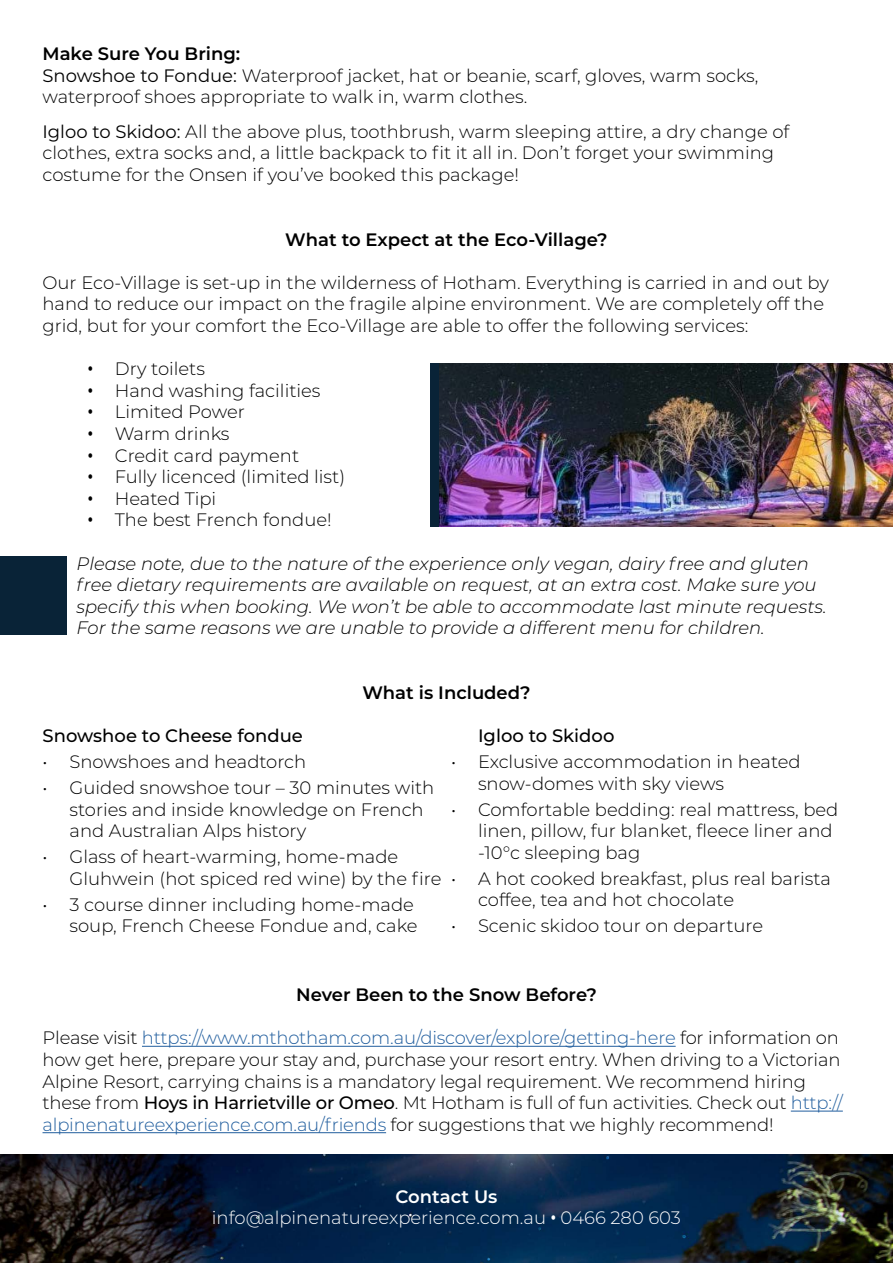
<style>
.page{position:relative;width:893px;height:1263px;background:#fff}
.page>*{position:absolute;margin:0;border:0;box-sizing:border-box;transform-origin:0 0}
.t1{font:300 18px/21.6px "Montserrat";color:#000}
.t2{font:italic 300 18px/21.6px "Montserrat";color:#000}
.t3{font:600 18px "Montserrat";color:#000}
.t4{font:300 18px/21.6px "Montserrat";color:#fff;text-align:center}
.t5{font:500 18px "Montserrat";color:#000}
.s1{font-weight:600}
.s2{font-weight:400}
.s3{font-family:"Arial Narrow";font-weight:400}
.s4{color:#215e9e}
.s5{font-weight:500}
</style>
<div class="page">
<hr style="left:142px;top:1046px;width:534px;height:1px;background:#215e9e">
<hr style="left:791px;top:1111px;width:52px;height:1px;background:#215e9e">
<hr style="left:43px;top:1132px;width:343px;height:1px;background:#215e9e">
<img style="left:0;top:1154px;width:893px;height:109px">
<div style="left:0;top:556px;width:67px;height:78px;background:#092337"></div>
<img style="left:439px;top:363px;width:454px;height:164px">
<div style="left:431px;top:363px;width:8px;height:164px;background:#092337"></div>
<p class="t1" style="left:43px;top:42px;width:717px"><span class="s1">Make Sure You Bring:<br></span><span class="s2">Snowshoe to Fondue:</span> Waterproof jacket, hat or beanie, scarf, gloves, warm socks, waterproof shoes appropriate to walk in, warm clothes.</p>
<p class="t1" style="left:43px;top:120px;width:748px"><span class="s2">Igloo to Skidoo:</span> All the above plus, toothbrush, warm sleeping attire, a dry change of clothes, extra socks and, a little backpack to fit it all in. Don’t forget your swimming costume for the Onsen if you’ve booked this package!</p>
<p class="t3" style="left:285px;top:226px;width:324px">What to Expect at the Eco-Village?</p>
<p class="t1" style="left:43px;top:271px;width:788px">Our Eco-Village is set-up in the wilderness of Hotham. Everything is carried in and out by hand to reduce our impact on the fragile alpine environment. We are completely off the grid, but for your comfort the Eco-Village are able to offer the following services:</p>
<p class="t1" style="left:88px;top:357px;width:119px"><span class="s3">•</span> Dry toilets</p>
<p class="t1" style="left:88px;top:379px;width:234px"><span class="s3">•</span> Hand washing facilities</p>
<p class="t1" style="left:88px;top:401px;width:159px"><span class="s3">•</span> Limited Power</p>
<p class="t1" style="left:88px;top:422px;width:143px"><span class="s3">•</span> Warm drinks</p>
<p class="t1" style="left:88px;top:444px;width:213px"><span class="s3">•</span> Credit card payment</p>
<p class="t1" style="left:88px;top:465px;width:259px"><span class="s3">•</span> Fully licenced (limited list)</p>
<p class="t1" style="left:88px;top:487px;width:130px"><span class="s3">•</span> Heated Tipi</p>
<p class="t1" style="left:88px;top:509px;width:245px"><span class="s3">•</span> The best French fondue!</p>
<p class="t2" style="left:77px;top:552px;width:752px">Please note, due to the nature of the experience only vegan, dairy free and gluten free dietary requirements are available on request, at an extra cost. Make sure you specify this when booking. We won’t be able to accommodate last minute requests.<br>For the same reasons we are unable to provide a different menu for children.</p>
<p class="t3" style="left:362px;top:680px;width:170px">What is Included?</p>
<p class="t5" style="left:43px;top:723px;width:262px">Snowshoe to Cheese fondue</p>
<p class="t1" style="left:43px;top:750px;width:265px">• Snowshoes and headtorch</p>
<p class="t1" style="left:70px;top:776px;width:366px;text-indent:-27px">• Guided snowshoe tour – 30 minutes with stories and inside knowledge on French and Australian Alps history</p>
<p class="t1" style="left:70px;top:845px;width:373px;text-indent:-27px">• Glass of heart-warming, home-made<br>Gluhwein (hot spiced red wine) by the fire</p>
<p class="t1" style="left:43px;top:893px;width:377px;text-align:right">• 3 course dinner including home-made soup, French Cheese Fondue and, cake</p>
<p class="t5" style="left:478px;top:723px;width:138px">Igloo to Skidoo</p>
<p class="t1" style="left:478px;top:750px;width:324px;text-indent:-27px">• Exclusive accommodation in heated snow-domes with sky views</p>
<p class="t1" style="left:478px;top:798px;width:362px;text-indent:-27px">• Comfortable bedding: real mattress, bed linen, pillow, fur blanket, fleece liner and -10°c sleeping bag</p>
<p class="t1" style="left:478px;top:867px;width:354px;text-indent:-27px">• A hot cooked breakfast, plus real barista coffee, tea and hot chocolate</p>
<p class="t1" style="left:451px;top:914px;width:314px">• Scenic skidoo tour on departure</p>
<p class="t3" style="left:296px;top:982px;width:302px">Never Been to the Snow Before?</p>
<p class="t1" style="left:43px;top:1027px;width:802px">Please visit <span class="s4">https://www.mthotham.com.au/discover/explore/getting-here</span> for information on how get here, prepare your stay and, purchase your resort entry. When driving to a Victorian Alpine Resort, carrying chains is a mandatory legal requirement. We recommend hiring these from <span class="s5">Hoys in Harrietville or Omeo</span>. Mt Hotham is full of fun activities. Check out <span class="s4">http:// alpinenatureexperience.com.au/friends</span> for suggestions that we highly recommend!</p>
<p class="t4" style="left:212px;top:1185px;width:471px"><span class="s1">Contact Us<br></span>info@alpinenatureexperience.com.au <span class="s3">•</span> 0466 280 603</p>
</div>
